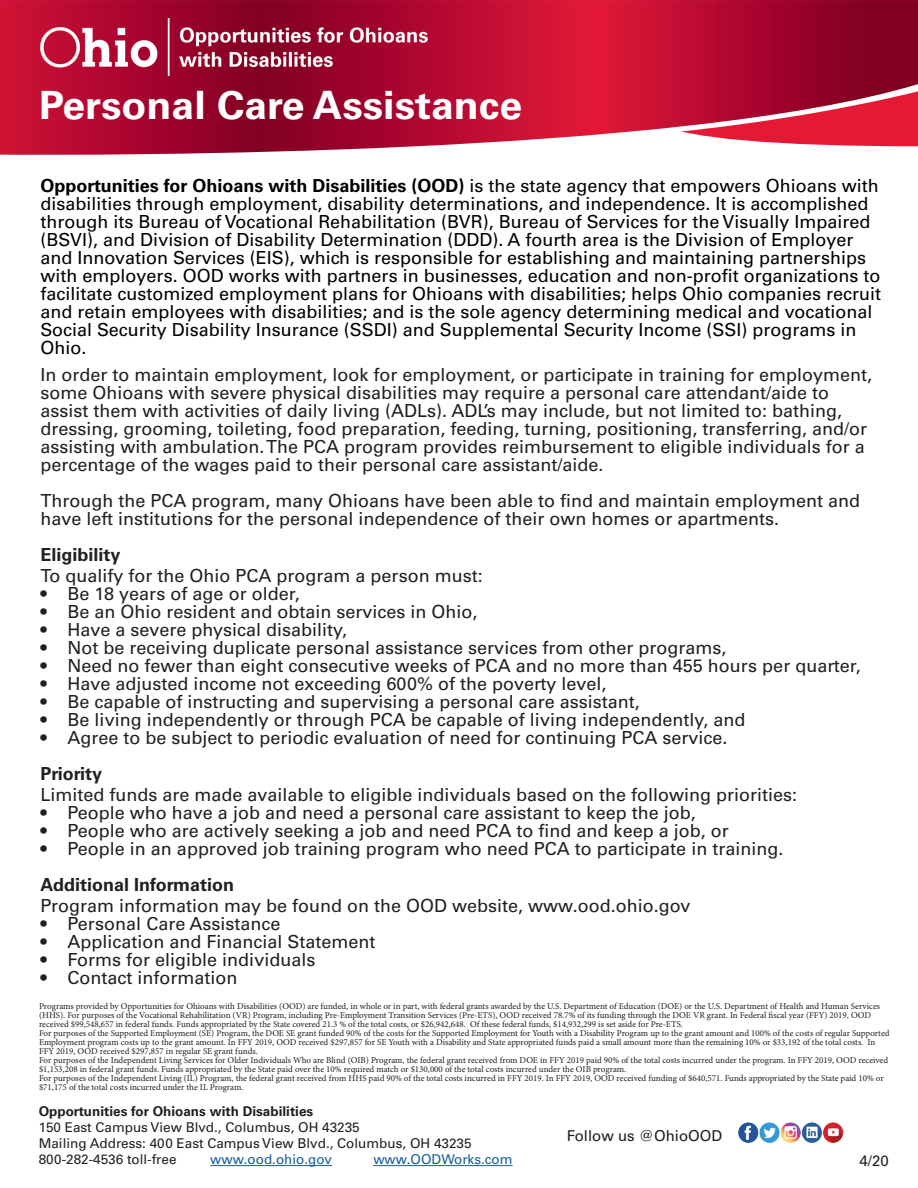
<style>
.page{position:relative;width:918px;height:1188px;background:#fff}
.page>*{position:absolute;margin:0;border:0;box-sizing:border-box;transform-origin:0 0}
.t1{font:700 39px "Univers LT Std";color:#fff;scale:1.05 1}
.t2{font:18px/18px "Univers LT Std";color:#231f20}
.t3{font:18px/18px "Univers LT Std";color:#000}
.t4{font:700 18px "Univers LT Std";color:#231f20}
.t5{font:15px "Univers LT Std";color:#231f20}
.t6{font:13.5px "Univers LT Std";color:#231f20}
.t7{font:700 13.5px "Univers LT Std";color:#231f20}
.t8{font:13.5px "Univers LT Std";color:#175d9e}
.t9{font:9px/9px "Minion Pro";color:#231f20}
.s1{font-weight:700}
</style>
<div class="page">
<svg style="left:0;top:0;width:918px;height:155px;background:#b91e40"></svg>
<hr style="left:210px;top:1165px;width:122px;height:1px;background:#175d9e">
<hr style="left:373px;top:1165px;width:140px;height:1px;background:#175d9e">
<img style="left:40px;top:18px;width:394px;height:57px">
<img style="left:738px;top:1122px;width:106px;height:21px">
<p class="t1" style="left:39px;top:82px;width:462px">Personal Care Assistance</p>
<p class="t3" style="left:40px;top:177px;width:842px"><span class="s1">Opportunities for Ohioans with Disabilities (OOD)</span> is the state agency that empowers Ohioans with disabilities through employment, disability determinations, and independence. It is accomplished through its Bureau of Vocational Rehabilitation (BVR), Bureau of Services for the Visually Impaired (BSVI), and Division of Disability Determination (DDD). A fourth area is the Division of Employer and Innovation Services (EIS), which is responsible for establishing and maintaining partnerships with employers. OOD works with partners in businesses, education and non-profit organizations to facilitate customized employment plans for Ohioans with disabilities; helps Ohio companies recruit and retain employees with disabilities; and is the sole agency determining medical and vocational Social Security Disability Insurance (SSDI) and Supplemental Security Income (SSI) programs in Ohio.</p>
<p class="t2" style="left:40px;top:366px;width:833px">In order to maintain employment, look for employment, or participate in training for employment, some Ohioans with severe physical disabilities may require a personal care attendant/aide to assist them with activities of daily living (ADLs). ADL’s may include, but not limited to: bathing, dressing, grooming, toileting, food preparation, feeding, turning, positioning, transferring, and/or assisting with ambulation. The PCA program provides reimbursement to eligible individuals for a percentage of the wages paid to their personal care assistant/aide.</p>
<p class="t2" style="left:40px;top:492px;width:821px">Through the PCA program, many Ohioans have been able to find and maintain employment and have left institutions for the personal independence of their own homes or apartments.</p>
<p class="t4" style="left:40px;top:544px;width:82px">Eligibility</p>
<p class="t2" style="left:40px;top:567px;width:444px">To qualify for the Ohio PCA program a person must:</p>
<p class="t2" style="left:40px;top:585px;width:261px">• Be 18 years of age or older,</p>
<p class="t2" style="left:40px;top:603px;width:439px">• Be an Ohio resident and obtain services in Ohio,</p>
<p class="t2" style="left:40px;top:621px;width:308px">• Have a severe physical disability,</p>
<p class="t2" style="left:40px;top:639px;width:687px">• Not be receiving duplicate personal assistance services from other programs,</p>
<p class="t2" style="left:40px;top:657px;width:822px">• Need no fewer than eight consecutive weeks of PCA and no more than 455 hours per quarter,</p>
<p class="t2" style="left:40px;top:675px;width:568px">• Have adjusted income not exceeding 600% of the poverty level,</p>
<p class="t2" style="left:40px;top:693px;width:601px">• Be capable of instructing and supervising a personal care assistant,</p>
<p class="t2" style="left:40px;top:711px;width:706px">• Be living independently or through PCA be capable of living independently, and</p>
<p class="t2" style="left:40px;top:729px;width:689px">• Agree to be subject to periodic evaluation of need for continuing PCA service.</p>
<p class="t4" style="left:40px;top:763px;width:63px">Priority</p>
<p class="t2" style="left:40px;top:786px;width:758px">Limited funds are made available to eligible individuals based on the following priorities:</p>
<p class="t2" style="left:40px;top:804px;width:657px">• People who have a job and need a personal care assistant to keep the job,</p>
<p class="t2" style="left:40px;top:822px;width:690px">• People who are actively seeking a job and need PCA to find and keep a job, or</p>
<p class="t2" style="left:40px;top:840px;width:744px">• People in an approved job training program who need PCA to participate in training.</p>
<p class="t4" style="left:40px;top:874px;width:195px">Additional Information</p>
<p class="t2" style="left:40px;top:897px;width:652px">Program information may be found on the OOD website, www.ood.ohio.gov</p>
<p class="t2" style="left:40px;top:915px;width:241px">• Personal Care Assistance</p>
<p class="t2" style="left:40px;top:933px;width:337px">• Application and Financial Statement</p>
<p class="t2" style="left:40px;top:951px;width:277px">• Forms for eligible individuals</p>
<p class="t2" style="left:40px;top:969px;width:198px">• Contact information</p>
<p class="t9" style="left:39px;top:1001px;width:843px">Programs provided by Opportunities for Ohioans with Disabilities (OOD) are funded, in whole or in part, with federal grants awarded by the U.S. Department of Education (DOE) or the U.S. Department of Health and Human Services (HHS). For purposes of the Vocational Rehabilitation (VR) Program, including Pre-Employment Transition Services (Pre-ETS), OOD received 78.7% of its funding through the DOE VR grant. In Federal fiscal year (FFY) 2019, OOD received $99,548,657 in federal funds. Funds appropriated by the State covered 21.3 % of the total costs, or $26,942,648. Of these federal funds, $14,932,299 is set aside for Pre-ETS.</p>
<p class="t9" style="left:39px;top:1028px;width:852px">For purposes of the Supported Employment (SE) Program, the DOE SE grant funded 90% of the costs for the Supported Employment for Youth with a Disability Program up to the grant amount and 100% of the costs of regular Supported<br>Employment program costs up to the grant amount. In FFY 2019, OOD received $297,857 for SE Youth with a Disability and State appropriated funds paid a small amount more than the remaining 10% or $33,192 of the total costs. In<br>FFY 2019, OOD received $297,857 in regular SE grant funds.</p>
<p class="t9" style="left:39px;top:1055px;width:851px">For purposes of the Independent Living Services for Older Individuals Who are Blind (OIB) Program, the federal grant received from DOE in FFY 2019 paid 90% of the total costs incurred under the program. In FFY 2019, OOD received $1,153,208 in federal grant funds. Funds appropriated by the State paid over the 10% required match or $130,000 of the total costs incurred under the OIB program.</p>
<p class="t9" style="left:39px;top:1073px;width:846px">For purposes of the Independent Living (IL) Program, the federal grant received from HHS paid 90% of the total costs incurred in FFY 2019. In FFY 2019, OOD received funding of $640,571. Funds appropriated by the State paid 10% or $71,175 of the total costs incurred under the IL Program.</p>
<p class="t7" style="left:39px;top:1103px;width:276px">Opportunities for Ohioans with Disabilities</p>
<p class="t6" style="left:39px;top:1119px;width:323px">150 East Campus View Blvd., Columbus, OH 43235</p>
<p class="t6" style="left:39px;top:1135px;width:434px">Mailing Address: 400 East Campus View Blvd., Columbus, OH 43235</p>
<p class="t6" style="left:39px;top:1151px;width:139px">800-282-4536 toll-free</p>
<p class="t8" style="left:210px;top:1151px;width:123px">www.ood.ohio.gov</p>
<p class="t8" style="left:373px;top:1151px;width:141px">www.OODWorks.com</p>
<p class="t5" style="left:567px;top:1126px;width:157px">Follow us @OhioOOD</p>
<p class="t5" style="left:860px;top:1152px;width:31px">4/20</p>
</div>
